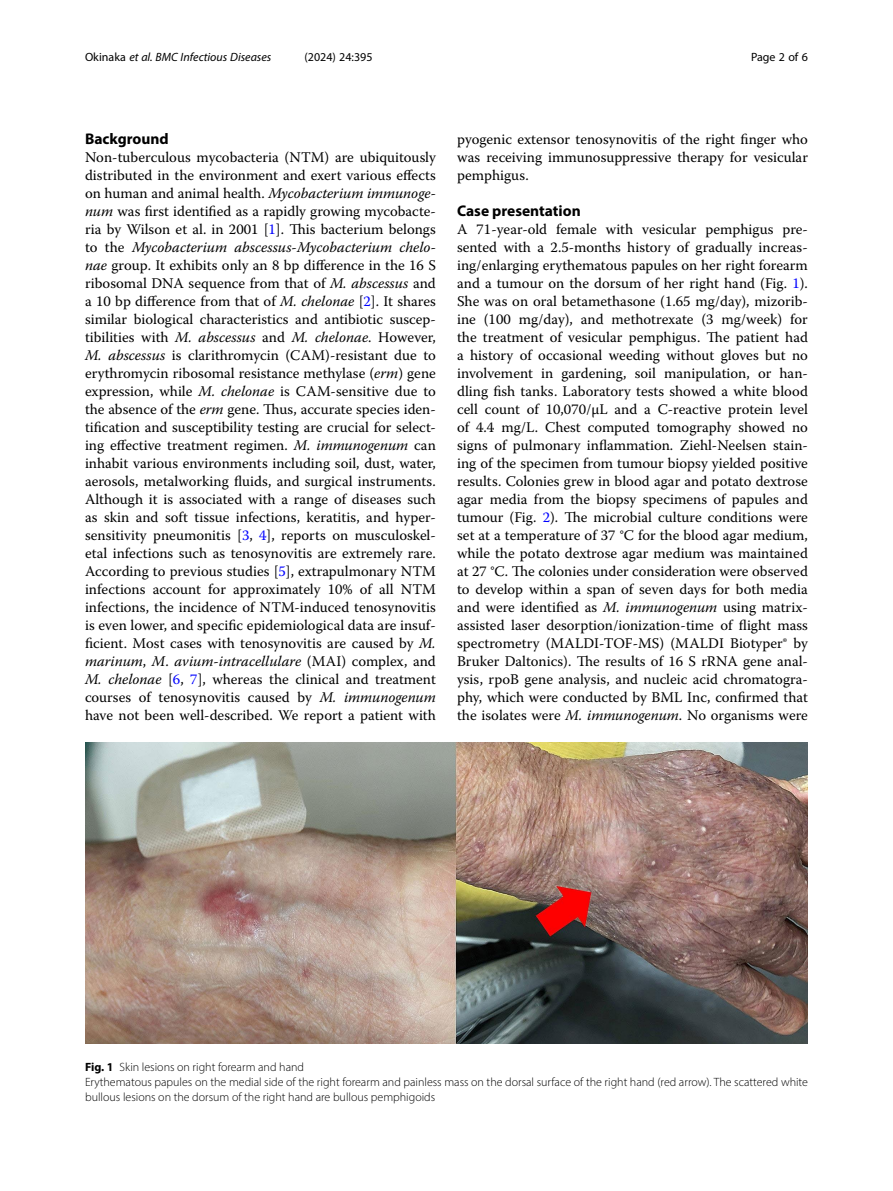
<style>
.page{position:relative;width:893px;height:1191px;background:#fff}
.page>*{position:absolute;margin:0;border:0;box-sizing:border-box;transform-origin:0 0}
.Head_1{font:700 15.45px "Myriad Pro";color:#000}
.Body_Text{font:14.7px/18px "Warnock Pro";color:#000;text-align:justify}
.Figure_Caption{font:300 12px/15px "Myriad Pro";color:#000}
.t1{font:italic 12px "Myriad Pro";color:#000}
.t2{font:12px "Myriad Pro";color:#000}
.s1{font-style:normal}
.s2{font-style:italic}
.s3{color:#00f}
.s4{font-weight:700}
</style>
<div class="page">
<img style="left:85px;top:742px;width:723px;height:302px">
<p class="t1" style="left:85px;top:50px;width:188px"><span class="s1">Okinaka</span> et al. BMC Infectious Diseases</p>
<p class="t2" style="left:304px;top:50px;width:70px">(2024) 24:395</p>
<p class="t2" style="left:751px;top:50px;width:58px">Page 2 of 6</p>
<p class="Head_1" style="left:85px;top:129px;width:85px">Background</p>
<p class="Body_Text" style="left:85px;top:148px;width:352px">Non-tuberculous mycobacteria (NTM) are ubiquitously distributed in the environment and exert various effects on human and animal health. <span class="s2">Mycobacterium immunoge&shy;num</span> was first identified as a rapidly growing mycobacte&shy;ria by Wilson et al. in 2001 [<span class="s3">1</span>]. This bacterium belongs to the <span class="s2">Mycobacterium abscessus</span>-<span class="s2">Mycobacterium chelo&shy;nae</span> group. It exhibits only an 8 bp difference in the 16 S ribosomal DNA sequence from that of <span class="s2">M. abscessus</span> and a 10 bp difference from that of <span class="s2">M. chelonae</span> [<span class="s3">2</span>]. It shares similar biological characteristics and antibiotic suscep&shy;tibilities with <span class="s2">M. abscessus</span> and <span class="s2">M. chelonae</span>. However, <span class="s2">M. abscessus</span> is clarithromycin (CAM)-resistant due to erythromycin ribosomal resistance methylase (<span class="s2">erm</span>) gene expression, while <span class="s2">M. chelonae</span> is CAM-sensitive due to the absence of the <span class="s2">erm</span> gene. Thus, accurate species iden&shy;tification and susceptibility testing are crucial for select&shy;ing effective treatment regimen. <span class="s2">M. immunogenum</span> can inhabit various environments including soil, dust, water, aerosols, metalworking fluids, and surgical instruments.<br>Although it is associated with a range of diseases such as skin and soft tissue infections, keratitis, and hyper&shy;sensitivity pneumonitis [<span class="s3">3</span>, <span class="s3">4</span>], reports on musculoskel&shy;etal infections such as tenosynovitis are extremely rare.<br>According to previous studies [<span class="s3">5</span>], extrapulmonary NTM infections account for approximately 10% of all NTM infections, the incidence of NTM-induced tenosynovitis is even lower, and specific epidemiological data are insuf&shy;ficient. Most cases with tenosynovitis are caused by <span class="s2">M. marinum</span>, <span class="s2">M</span>. <span class="s2">avium</span>-<span class="s2">intracellulare</span> (MAI) complex, and <span class="s2">M. chelonae</span> [<span class="s3">6</span>, <span class="s3">7</span>], whereas the clinical and treatment courses of tenosynovitis caused by <span class="s2">M. immunogenum </span>have not been well-described. We report a patient with</p>
<p class="Body_Text" style="left:457px;top:130px;width:352px">pyogenic extensor tenosynovitis of the right finger who was receiving immunosuppressive therapy for vesicular pemphigus.</p>
<p class="Head_1" style="left:457px;top:201px;width:125px">Case presentation</p>
<p class="Body_Text" style="left:457px;top:220px;width:352px">A 71-year-old female with vesicular pemphigus pre&shy;sented with a 2.5-months history of gradually increas&shy;ing/enlarging erythematous papules on her right forearm and a tumour on the dorsum of her right hand (Fig. <span class="s3">1</span>).<br>She was on oral betamethasone (1.65 mg/day), mizorib&shy;ine (100 mg/day), and methotrexate (3 mg/week) for the treatment of vesicular pemphigus. The patient had a history of occasional weeding without gloves but no involvement in gardening, soil manipulation, or han&shy;dling fish tanks. Laboratory tests showed a white blood cell count of 10,070/µL and a C-reactive protein level of 4.4 mg/L. Chest computed tomography showed no signs of pulmonary inflammation. Ziehl-Neelsen stain&shy;ing of the specimen from tumour biopsy yielded positive results. Colonies grew in blood agar and potato dextrose agar media from the biopsy specimens of papules and tumour (Fig. <span class="s3">2</span>). The microbial culture conditions were set at a temperature of 37 °C for the blood agar medium, while the potato dextrose agar medium was maintained at 27 °C. The colonies under consideration were observed to develop within a span of seven days for both media and were identified as <span class="s2">M. immunogenum</span> using matrix&shy;assisted laser desorption/ionization-time of flight mass spectrometry (MALDI-TOF-MS) (MALDI Biotyper® by Bruker Daltonics). The results of 16 S rRNA gene anal&shy;ysis, rpoB gene analysis, and nucleic acid chromatogra&shy;phy, which were conducted by BML Inc, confirmed that the isolates were <span class="s2">M. immunogenum</span>. No organisms were</p>
<p class="Figure_Caption" style="left:85px;top:1059px;width:220px"><span class="s4">Fig. 1</span> Skin lesions on right forearm and hand</p>
<p class="Figure_Caption" style="left:85px;top:1074px;width:724px">Erythematous papules on the medial side of the right forearm and painless mass on the dorsal surface of the right hand (red arrow). The scattered white bullous lesions on the dorsum of the right hand are bullous pemphigoids</p>
</div>
